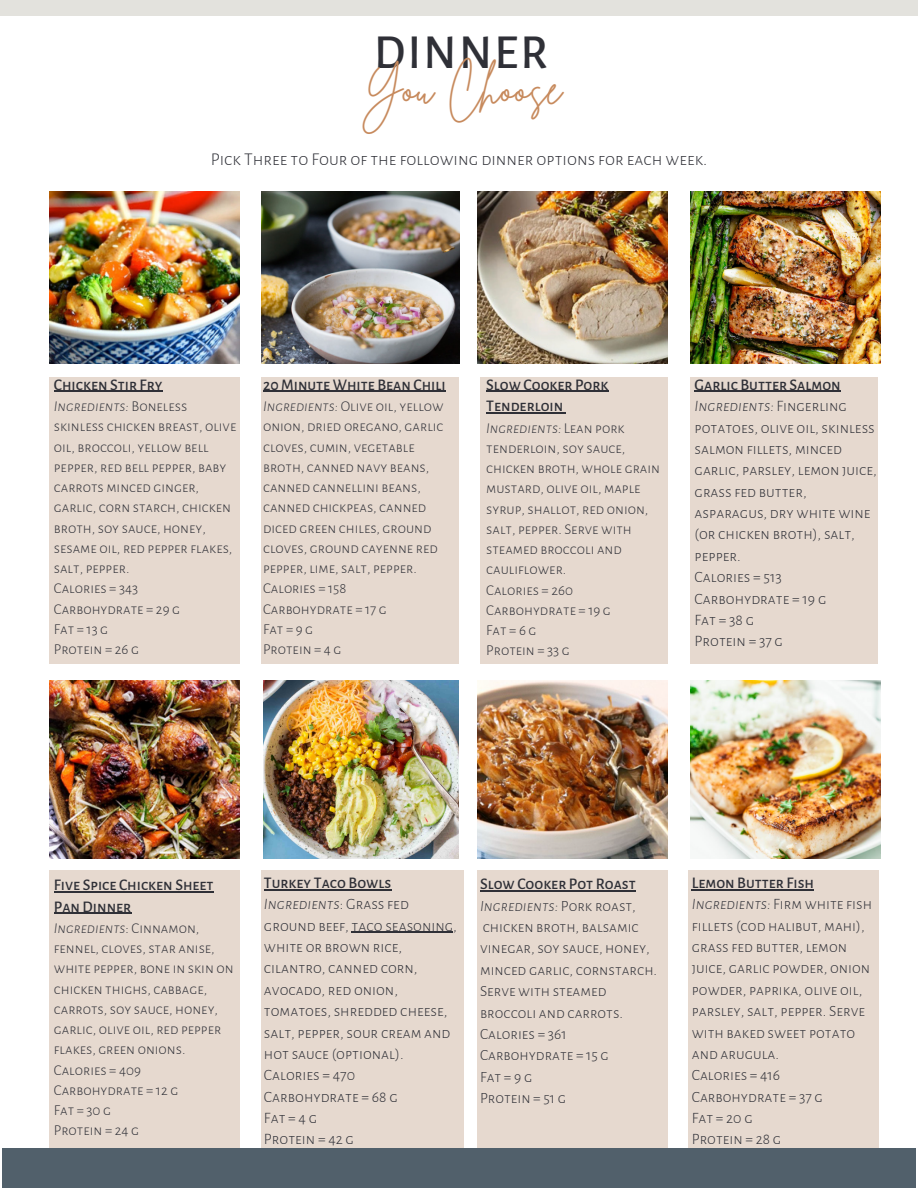
<style>
.page{position:relative;width:918px;height:1188px;background:#fff}
.page>*{position:absolute;margin:0;border:0;box-sizing:border-box;transform-origin:0 0}
.t1{font:500 48px "Alegreya Sans SC";letter-spacing:.05em;color:#2f3037}
.t2{font:45px "Brittany Signature";color:#c78a5d}
.t3{font:300 18px "Alegreya Sans SC";color:#2f3037}
.t4{font:300 15.9px/21.3px "Alegreya Sans SC";color:#2f3037}
.t5{font:500 15.9px/21.3px "Alegreya Sans SC";color:#2f3037}
.t6{font:300 15.75px/21.3px "Alegreya Sans SC";color:#2f3037}
.t7{font:300 15.6px/21.3px "Alegreya Sans SC";color:#2f3037}
.t8{font:300 15px/20.2px "Alegreya Sans SC";color:#2f3037}
.s1{font-style:italic}
.s2{font-weight:500}
</style>
<div class="page">
<div style="left:2px;top:1148px;width:914px;height:40px;background:#51606b"></div>
<div style="left:0;top:0;width:918px;height:16px;background:#e3e2dd"></div>
<div style="left:49px;top:377px;width:190px;height:287px;background:#e6d9cf"></div>
<img style="left:49px;top:192px;width:190px;height:172px">
<div style="left:261px;top:377px;width:198px;height:287px;background:#e6d9cf"></div>
<img style="left:261px;top:192px;width:198px;height:172px">
<div style="left:480px;top:377px;width:188px;height:287px;background:#e6d9cf"></div>
<img style="left:478px;top:192px;width:190px;height:172px">
<div style="left:49px;top:870px;width:190px;height:278px;background:#e6d9cf"></div>
<img style="left:49px;top:681px;width:190px;height:177px">
<div style="left:261px;top:870px;width:203px;height:278px;background:#e6d9cf"></div>
<img style="left:263px;top:681px;width:196px;height:177px">
<div style="left:478px;top:870px;width:190px;height:278px;background:#e6d9cf"></div>
<img style="left:478px;top:681px;width:190px;height:177px">
<img style="left:691px;top:192px;width:190px;height:172px">
<img style="left:691px;top:681px;width:190px;height:177px">
<div style="left:691px;top:377px;width:187px;height:287px;background:#e6d9cf"></div>
<div style="left:688px;top:870px;width:190px;height:278px;background:#e6d9cf"></div>
<hr style="left:54px;top:391px;width:108px;height:1px;background:#2f3037">
<hr style="left:486px;top:391px;width:122px;height:1px;background:#2f3037">
<hr style="left:486px;top:412px;width:77px;height:1px;background:#2f3037">
<hr style="left:263px;top:391px;width:183px;height:1px;background:#2f3037">
<hr style="left:54px;top:891px;width:160px;height:1px;background:#2f3037">
<hr style="left:54px;top:913px;width:77px;height:1px;background:#2f3037">
<hr style="left:480px;top:890px;width:156px;height:2px;background:#2f3037">
<hr style="left:695px;top:391px;width:146px;height:1px;background:#2f3037">
<hr style="left:692px;top:889px;width:122px;height:1px;background:#2f3037">
<hr style="left:264px;top:889px;width:127px;height:1px;background:#2f3037">
<hr style="left:352px;top:932px;width:101px;height:1px;background:#2f3037">
<h1 class="t1" style="left:374px;top:29px;width:175px">DINNER</h1>
<h2 class="t2" style="left:360px;top:59px;width:203px">You Choose</h2>
<p class="t3" style="left:211px;top:151px;width:498px">Pick Three to Four of the following dinner options for each week.</p>
<p class="t5" style="left:54px;top:374px;width:110px">Chicken Stir Fry</p>
<p class="t8" style="left:54px;top:397px;width:184px"><span class="s1">Ingredients:</span> Boneless skinless chicken breast, olive oil, broccoli, yellow bell pepper, red bell pepper, baby carrots minced ginger, garlic, corn starch, chicken broth, soy sauce, honey, sesame oil, red pepper flakes, salt, pepper.<br>Calories = 343<br>Carbohydrate = 29 g<br>Fat=13g<br>Protein = 26 g</p>
<p class="t5" style="left:263px;top:374px;width:184px">20 Minute White Bean Chili</p>
<p class="t8" style="left:263px;top:397px;width:182px"><span class="s1">Ingredients:</span> Olive oil, yellow onion, dried oregano, garlic cloves, cumin, vegetable broth, canned navy beans, canned cannellini beans, canned chickpeas, canned diced green chiles, ground cloves, ground cayenne red pepper, lime, salt, pepper.<br>Calories = 158<br>Carbohydrate = 17 g<br>Fat=9g<br>Protein = 4 g</p>
<p class="t5" style="left:486px;top:374px;width:124px">Slow Cooker Pork<br>Tenderloin</p>
<p class="t8" style="left:486px;top:418px;width:175px"><span class="s1">Ingredients:</span> Lean pork tenderloin, soy sauce, chicken broth, whole grain mustard, olive oil, maple syrup, shallot, red onion, salt, pepper. Serve with steamed broccoli and cauliflower.<br>Calories = 260<br>Carbohydrate = 19 g<br>Fat=6g<br>Protein = 33 g</p>
<p class="t4" style="left:695px;top:374px;width:184px"><span class="s2">Garlic Butter Salmon<br></span><span class="s1">Ingredients:</span> Fingerling potatoes, olive oil, skinless salmon fillets, minced garlic, parsley, lemon juice, grass fed butter, asparagus, dry white wine (or chicken broth), salt, pepper.<br>Calories = 513<br>Carbohydrate = 19 g<br>Fat=38g<br>Protein = 37 g</p>
<p class="t5" style="left:54px;top:875px;width:161px">Five Spice Chicken Sheet<br>Pan Dinner</p>
<p class="t8" style="left:54px;top:918px;width:181px"><span class="s1">Ingredients</span>: Cinnamon, fennel, cloves, star anise, white pepper, bone in skin on chicken thighs, cabbage, carrots, soy sauce, honey, garlic, olive oil, red pepper flakes, green onions.<br>Calories = 409<br>Carbohydrate = 12 g<br>Fat=30g<br>Protein = 24 g</p>
<p class="t4" style="left:264px;top:873px;width:194px"><span class="s2">Turkey Taco Bowls<br></span><span class="s1">Ingredients</span>: Grass fed ground beef, taco seasoning, white or brown rice, cilantro, canned corn, avocado, red onion, tomatoes, shredded cheese, salt, pepper, sour cream and hot sauce (optional).<br>Calories = 470<br>Carbohydrate = 68 g<br>Fat=4g<br>Protein = 42 g</p>
<p class="t5" style="left:480px;top:874px;width:157px">Slow Cooker Pot Roast</p>
<p class="t7" style="left:480px;top:895px;width:179px"><span class="s1">Ingredients:</span> Pork roast, chicken broth, balsamic vinegar, soy sauce, honey, minced garlic, cornstarch.<br>Serve with steamed broccoli and carrots.<br>Calories = 361<br>Carbohydrate = 15 g<br>Fat=9g<br>Protein = 51 g</p>
<p class="t5" style="left:692px;top:873px;width:124px">Lemon Butter Fish</p>
<p class="t6" style="left:692px;top:894px;width:182px"><span class="s1">Ingredients:</span> Firm white fish fillets (cod halibut, mahi), grass fed butter, lemon juice, garlic powder, onion powder, paprika, olive oil, parsley, salt, pepper. Serve with baked sweet potato and arugula.<br>Calories = 416<br>Carbohydrate = 37 g<br>Fat=20g<br>Protein = 28 g</p>
</div>
